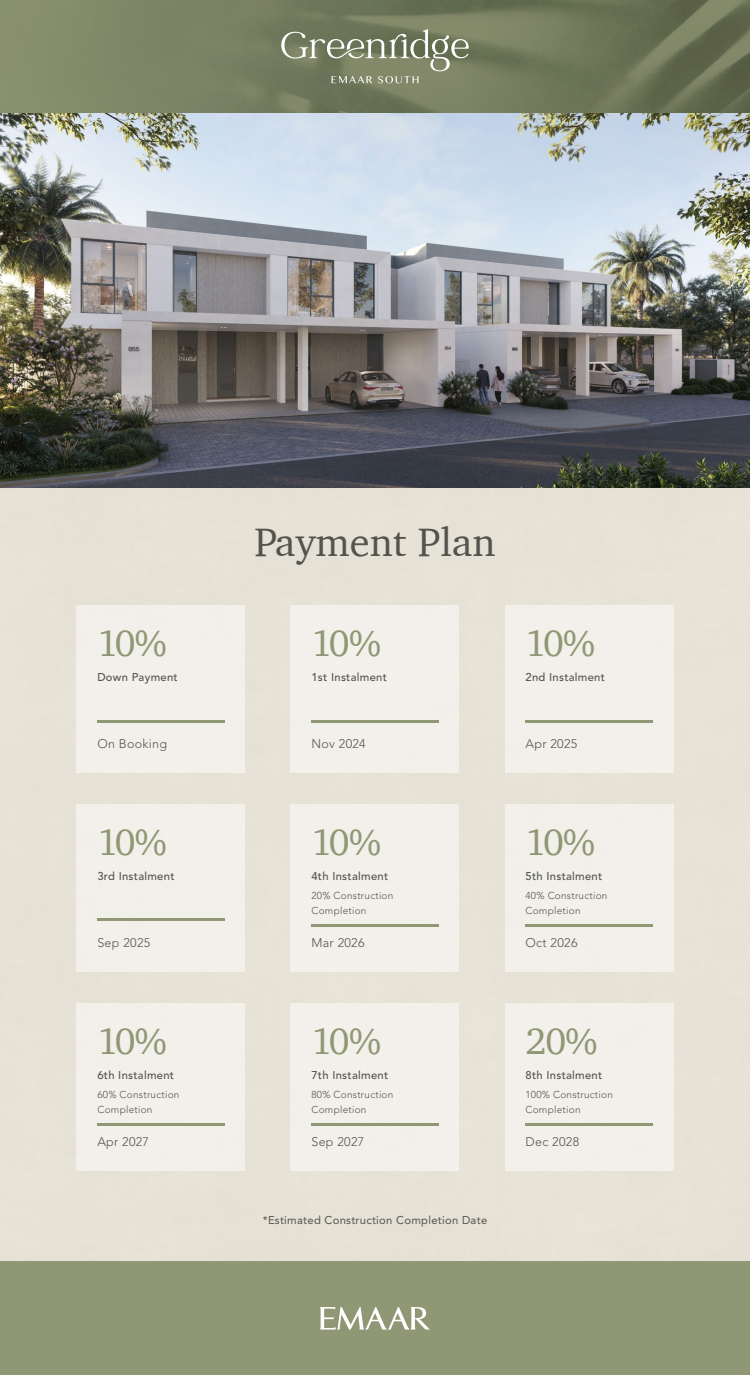
<style>
.page{position:relative;width:750px;height:1375px;background:#fff}
.page>*{position:absolute;margin:0;border:0;box-sizing:border-box;transform-origin:0 0}
.t1{font:40.62px "Charter";color:#53544d}
.t2{font:37.5px "Charter";letter-spacing:-.09em;color:#909774}
.t3{font:300 12.5px "Avenir LT Pro";letter-spacing:.025em;color:#53544d}
.t4{font:500 11.25px "Avenir LT Pro";letter-spacing:.025em;color:#53544d}
.t5{font:11.25px "Avenir LT Pro";letter-spacing:.025em;color:#53544d}
.t6{font:300 10px/15px "Avenir LT Pro";letter-spacing:.025em;color:#53544d}
</style>
<div class="page">
<div style="left:0;top:487px;width:750px;height:775px;background:#e7e2d6"></div>
<img style="left:0;top:112px;width:750px;height:375px">
<div style="left:0;top:1262px;width:750px;height:113px;background:#909774"></div>
<svg style="left:320px;top:1307px;width:110px;height:23px"></svg>
<div style="left:77px;top:606px;width:168px;height:167px;background:#f2f0ea"></div>
<div style="left:291px;top:606px;width:168px;height:167px;background:#f2f0ea"></div>
<div style="left:505px;top:606px;width:168px;height:167px;background:#f2f0ea"></div>
<hr style="left:97px;top:720px;width:127px;height:2px;background:#909774">
<hr style="left:311px;top:720px;width:128px;height:2px;background:#909774">
<hr style="left:526px;top:720px;width:127px;height:2px;background:#909774">
<div style="left:77px;top:805px;width:168px;height:167px;background:#f2f0ea"></div>
<div style="left:291px;top:805px;width:168px;height:167px;background:#f2f0ea"></div>
<div style="left:505px;top:805px;width:168px;height:167px;background:#f2f0ea"></div>
<hr style="left:97px;top:919px;width:127px;height:2px;background:#909774">
<hr style="left:311px;top:924px;width:128px;height:3px;background:#909774">
<hr style="left:526px;top:924px;width:127px;height:3px;background:#909774">
<div style="left:77px;top:1004px;width:168px;height:167px;background:#f2f0ea"></div>
<div style="left:291px;top:1004px;width:168px;height:167px;background:#f2f0ea"></div>
<div style="left:505px;top:1004px;width:168px;height:167px;background:#f2f0ea"></div>
<hr style="left:97px;top:1123px;width:127px;height:3px;background:#909774">
<hr style="left:311px;top:1123px;width:128px;height:3px;background:#909774">
<hr style="left:526px;top:1123px;width:127px;height:3px;background:#909774">
<svg style="left:0;top:0;width:750px;height:112px;background:#757d5e"></svg>
<svg style="left:277px;top:29px;width:192px;height:54px;background:#868c72"></svg>
<h1 class="t1" style="left:254px;top:507px;width:243px">Payment Plan</h1>
<h2 class="t2" style="left:97px;top:611px;width:71px">10%</h2>
<h2 class="t2" style="left:311px;top:611px;width:71px">10%</h2>
<h2 class="t2" style="left:526px;top:611px;width:71px">10%</h2>
<p class="t4" style="left:97px;top:670px;width:82px">Down Payment</p>
<p class="t4" style="left:311px;top:670px;width:77px">1st Instalment</p>
<p class="t4" style="left:526px;top:670px;width:81px">2nd Instalment</p>
<p class="t3" style="left:97px;top:736px;width:71px">On Booking</p>
<p class="t3" style="left:311px;top:736px;width:56px">Nov 2024</p>
<p class="t3" style="left:526px;top:736px;width:53px">Apr 2025</p>
<h2 class="t2" style="left:97px;top:810px;width:71px">10%</h2>
<h2 class="t2" style="left:311px;top:810px;width:71px">10%</h2>
<h2 class="t2" style="left:526px;top:810px;width:71px">10%</h2>
<p class="t4" style="left:97px;top:869px;width:79px">3rd Instalment</p>
<p class="t4" style="left:311px;top:869px;width:78px">4th Instalment</p>
<p class="t4" style="left:526px;top:869px;width:78px">5th Instalment</p>
<p class="t6" style="left:311px;top:888px;width:83px">20% Construction<br>Completion</p>
<p class="t6" style="left:526px;top:888px;width:83px">40% Construction<br>Completion</p>
<p class="t3" style="left:97px;top:935px;width:54px">Sep 2025</p>
<p class="t3" style="left:311px;top:935px;width:55px">Mar 2026</p>
<p class="t3" style="left:526px;top:935px;width:54px">Oct 2026</p>
<h2 class="t2" style="left:97px;top:1009px;width:71px">10%</h2>
<h2 class="t2" style="left:311px;top:1009px;width:71px">10%</h2>
<h2 class="t2" style="left:526px;top:1009px;width:73px">20%</h2>
<p class="t4" style="left:97px;top:1068px;width:78px">6th Instalment</p>
<p class="t4" style="left:311px;top:1068px;width:78px">7th Instalment</p>
<p class="t4" style="left:526px;top:1068px;width:78px">8th Instalment</p>
<p class="t6" style="left:97px;top:1087px;width:83px">60% Construction<br>Completion</p>
<p class="t6" style="left:311px;top:1087px;width:83px">80% Construction<br>Completion</p>
<p class="t6" style="left:526px;top:1087px;width:89px">100% Construction<br>Completion</p>
<p class="t3" style="left:97px;top:1134px;width:53px">Apr 2027</p>
<p class="t3" style="left:311px;top:1134px;width:54px">Sep 2027</p>
<p class="t5" style="left:263px;top:1213px;width:226px">*Estimated Construction Completion Date</p>
<p class="t3" style="left:526px;top:1134px;width:55px">Dec 2028</p>
</div>
